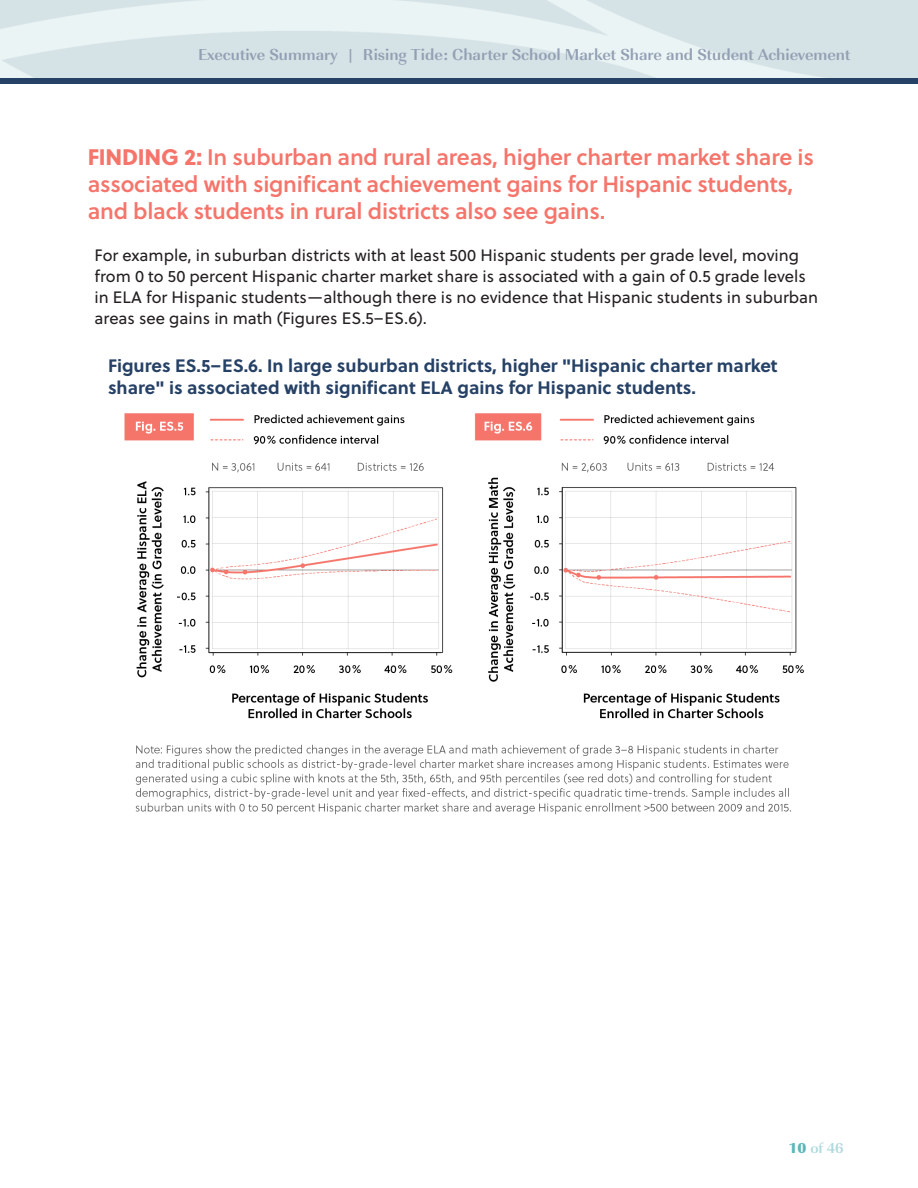
<style>
.page{position:relative;width:918px;height:1188px;background:#fff}
.page>*{position:absolute;margin:0;border:0;box-sizing:border-box;transform-origin:0 0}
.t1{font:22.5px/27px "Soleil Sb";letter-spacing:-.01em;color:#f5756b}
.t2{font:700 18px/21.6px "Soleil";color:#264166}
.t3{font:16.5px/21px "Soleil";color:#231f20}
.t4{font:700 16.5px "Imperial URW";color:#93a0b3}
.t5{font:15px "Imperial URW Ult Bol";color:#60b5b9}
.s1{font-family:"Soleil Xb"}
.s2{font-family:"Imperial URW";font-weight:700;color:#afdadc}
</style>
<div class="page">
<div style="left:0;top:78px;width:918px;height:6px;background:#264166"></div>
<img style="left:124px;top:413px;width:680px;height:402px">
<p class="t4" style="left:198px;top:42px;width:654px">Executive Summary | Rising Tide: Charter School Market Share and Student Achievement</p>
<h1 class="t1" style="left:88px;top:143px;width:728px"><span class="s1">FINDING 2:</span> In suburban and rural areas, higher charter market share is associated with significant achievement gains for Hispanic students, and black students in rural districts also see gains.</h1>
<p class="t3" style="left:94px;top:244px;width:725px">For example, in suburban districts with at least 500 Hispanic students per grade level, moving from 0 to 50 percent Hispanic charter market share is associated with a gain of 0.5 grade levels in ELA for Hispanic students—although there is no evidence that Hispanic students in suburban areas see gains in math (Figures ES.5–ES.6).</p>
<p class="t2" style="left:108px;top:354px;width:671px">Figures ES.5–ES.6. In large suburban districts, higher "Hispanic charter market share" is associated with significant ELA gains for Hispanic students.</p>
<p class="t5" style="left:789px;top:1139px;width:57px">10 <span class="s2">of</span> <span class="s2">46</span></p>
</div>
